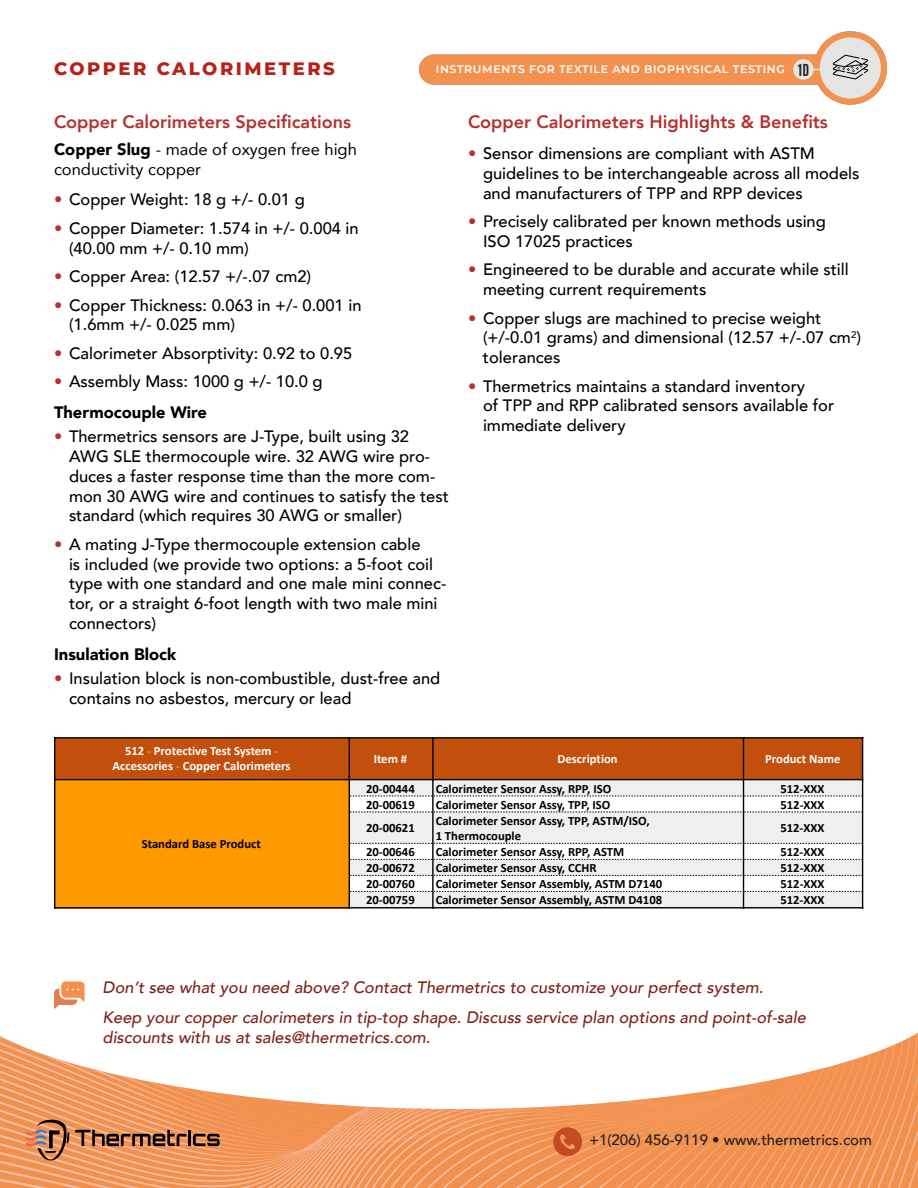
<style>
.page{position:relative;width:918px;height:1188px;background:#fff}
.page>*{position:absolute;margin:0;border:0;box-sizing:border-box;transform-origin:0 0}
.Paragraph__Spec_Title{font:800 18px "Avenir";color:#b5302e}
.t1{font:800 18px "Montserrat";letter-spacing:.14em;color:#b82117}
.t2{font:500 16.5px/19.8px "Avenir";color:#000}
.CTA{font:italic 500 16.5px/19.8px "Avenir";color:#802117}
.Paragraph__Spec_blurb{font:16.5px/19.8px "Avenir";color:#000}
.Paragraph__Spec_blurb-2{font:900 16.5px "Avenir";color:#000}
.t3{font:500 15px "Avenir";color:#231f20}
.t4{font:700 12.75px/15.5px "Calibri";color:#000}
.t5{font:700 12.75px/15.5px "Calibri";color:#fff;text-align:center}
.t6{font:600 10.95px "Montserrat";letter-spacing:.06em;color:#fff}
.s1{font-family:"Antonio";font-weight:700;font-size:13.8px;color:#231f20}
.s2{font-weight:900}
.s3{color:#b5302e}
.s4{color:#f90}
</style>
<div class="page">
<img style="left:0;top:1033px;width:918px;height:155px">
<svg style="left:25px;top:1120px;width:44px;height:41px;background:#bc7a55"></svg>
<svg style="left:75px;top:1130px;width:145px;height:16px;background:#925d3b"></svg>
<div style="left:419px;top:55px;width:430px;height:30px;background:#f3914e;border-radius:15px"></div>
<div style="left:814px;top:31px;width:73px;height:74px;background:#f3914e;border-radius:50%"></div>
<div style="left:820px;top:37px;width:61px;height:62px;background:#e5e5e4;border-radius:50%"></div>
<svg style="left:814px;top:65px;width:7px;height:11px"></svg>
<div style="left:793px;top:59px;width:21px;height:21px;background:#e5e5e4;border-radius:50%"></div>
<svg style="left:833px;top:54px;width:35px;height:26px"></svg>
<div style="left:55px;top:738px;width:808px;height:42px;background:#c34f0c"></div>
<div style="left:55px;top:780px;width:295px;height:128px;background:#f90"></div>
<div style="left:349px;top:780px;width:514px;height:16px;background:#efefef"></div>
<div style="left:349px;top:812px;width:514px;height:32px;background:#efefef"></div>
<div style="left:349px;top:859px;width:514px;height:17px;background:#efefef"></div>
<div style="left:349px;top:891px;width:514px;height:17px;background:#efefef"></div>
<hr style="left:54px;top:737px;width:1px;height:171px;background:#000">
<hr style="left:349px;top:737px;width:1px;height:171px;background:#000">
<hr style="left:432px;top:737px;width:2px;height:171px;background:#000">
<hr style="left:743px;top:737px;width:1px;height:171px;background:#000">
<hr style="left:54px;top:737px;width:809px;height:2px;background:#000">
<hr style="left:54px;top:779px;width:809px;height:1px;background:#000">
<hr style="left:54px;top:907px;width:809px;height:1px;background:#000">
<hr style="left:862px;top:737px;width:1px;height:171px;background:#000">
<svg style="left:350px;top:796px;width:512px;height:1px"></svg>
<svg style="left:350px;top:812px;width:512px;height:1px"></svg>
<svg style="left:350px;top:843px;width:512px;height:1px"></svg>
<svg style="left:350px;top:859px;width:512px;height:1px"></svg>
<svg style="left:350px;top:875px;width:512px;height:1px"></svg>
<svg style="left:350px;top:891px;width:512px;height:1px"></svg>
<svg style="left:553px;top:1127px;width:29px;height:29px"></svg>
<svg style="left:54px;top:981px;width:31px;height:28px"></svg>
<p class="t1" style="left:54px;top:55px;width:282px">COPPER CALORIMETERS</p>
<p class="t6" style="left:436px;top:62px;width:375px">INSTRUMENTS FOR TEXTILE AND BIOPHYSICAL TESTING <span class="s1">1D</span></p>
<p class="Paragraph__Spec_Title" style="left:54px;top:108px;width:299px">Copper Calorimeters Specifications</p>
<p class="Paragraph__Spec_blurb" style="left:54px;top:139px;width:304px"><span class="s2">Copper Slug</span> - made of oxygen free high conductivity copper</p>
<p class="t2" style="left:54px;top:189px;width:252px"><span class="s3">•</span> Copper Weight: 18 g +/- 0.01 g</p>
<p class="t2" style="left:69px;top:217px;width:291px;text-indent:-15px"><span class="s3">•</span> Copper Diameter: 1.574 in +/- 0.004 in (40.00 mm +/- 0.10 mm)</p>
<p class="t2" style="left:54px;top:266px;width:259px"><span class="s3">•</span> Copper Area: (12.57 +/-.07 cm2)</p>
<p class="t2" style="left:69px;top:294px;width:294px;text-indent:-15px"><span class="s3">•</span> Copper Thickness: 0.063 in +/- 0.001 in (1.6mm +/- 0.025 mm)</p>
<p class="t2" style="left:54px;top:342px;width:300px"><span class="s3">•</span> Calorimeter Absorptivity: 0.92 to 0.95</p>
<p class="t2" style="left:54px;top:371px;width:270px"><span class="s3">•</span> Assembly Mass: 1000 g +/- 10.0 g</p>
<p class="Paragraph__Spec_blurb-2" style="left:54px;top:398px;width:155px">Thermocouple Wire</p>
<p class="t2" style="left:69px;top:426px;width:381px;text-indent:-15px"><span class="s3">•</span> Thermetrics sensors are J-Type, built using 32<br>AWG SLE thermocouple wire. 32 AWG wire pro&shy;duces a faster response time than the more com&shy;mon 30 AWG wire and continues to satisfy the test standard (which requires 30 AWG or smaller)</p>
<p class="t2" style="left:69px;top:533px;width:379px;text-indent:-15px"><span class="s3">•</span> A mating J-Type thermocouple extension cable<br>is included (we provide two options: a 5-foot coil type with one standard and one male mini connec&shy;tor, or a straight 6-foot length with two male mini connectors)</p>
<p class="Paragraph__Spec_blurb-2" style="left:54px;top:640px;width:124px">Insulation Block</p>
<p class="t2" style="left:69px;top:667px;width:373px;text-indent:-15px"><span class="s3">•</span> Insulation block is non-combustible, dust-free and contains no asbestos, mercury or lead</p>
<p class="Paragraph__Spec_Title" style="left:468px;top:108px;width:361px">Copper Calorimeters Highlights &amp; Benefits</p>
<p class="t2" style="left:483px;top:142px;width:378px;text-indent:-15px"><span class="s3">•</span> Sensor dimensions are compliant with ASTM guidelines to be interchangeable across all models and manufacturers of TPP and RPP devices</p>
<p class="t2" style="left:483px;top:211px;width:344px;text-indent:-15px"><span class="s3">•</span> Precisely calibrated per known methods using<br>ISO 17025 practices</p>
<p class="t2" style="left:483px;top:259px;width:367px;text-indent:-15px"><span class="s3">•</span> Engineered to be durable and accurate while still meeting current requirements</p>
<p class="t2" style="left:483px;top:307px;width:379px;text-indent:-15px"><span class="s3">•</span> Copper slugs are machined to precise weight (+/-0.01 grams) and dimensional (12.57 +/-.07 cm<sup>2</sup>) tolerances</p>
<p class="t2" style="left:483px;top:375px;width:353px;text-indent:-15px"><span class="s3">•</span> Thermetrics maintains a standard inventory<br>of TPP and RPP calibrated sensors available for immediate delivery</p>
<p class="t5" style="left:113px;top:743px;width:180px">512 <span class="s4">-</span> Protective Test System <span class="s4">-<br></span>Accessories <span class="s4">-</span> Copper Calorimeters</p>
<p class="t5" style="left:374px;top:751px;width:35px">Item #</p>
<p class="t5" style="left:558px;top:751px;width:62px">Description</p>
<p class="t5" style="left:765px;top:751px;width:77px">Product Name</p>
<p class="t4" style="left:142px;top:836px;width:121px">Standard Base Product</p>
<p class="t4" style="left:366px;top:781px;width:50px">20-00444</p>
<p class="t4" style="left:436px;top:781px;width:177px">Calorimeter Sensor Assy, RPP, ISO</p>
<p class="t4" style="left:780px;top:781px;width:46px">512-XXX</p>
<p class="t4" style="left:366px;top:797px;width:50px">20-00619</p>
<p class="t4" style="left:436px;top:797px;width:176px">Calorimeter Sensor Assy, TPP, ISO</p>
<p class="t4" style="left:780px;top:797px;width:46px">512-XXX</p>
<p class="t4" style="left:366px;top:820px;width:50px">20-00621</p>
<p class="t4" style="left:436px;top:813px;width:216px">Calorimeter Sensor Assy, TPP, ASTM/ISO,<br>1 Thermocouple</p>
<p class="t4" style="left:780px;top:820px;width:46px">512-XXX</p>
<p class="t4" style="left:366px;top:844px;width:50px">20-00646</p>
<p class="t4" style="left:436px;top:844px;width:190px">Calorimeter Sensor Assy, RPP, ASTM</p>
<p class="t4" style="left:780px;top:844px;width:46px">512-XXX</p>
<p class="t4" style="left:366px;top:860px;width:50px">20-00672</p>
<p class="t4" style="left:436px;top:860px;width:162px">Calorimeter Sensor Assy, CCHR</p>
<p class="t4" style="left:780px;top:860px;width:46px">512-XXX</p>
<p class="t4" style="left:366px;top:876px;width:50px">20-00760</p>
<p class="t4" style="left:436px;top:876px;width:228px">Calorimeter Sensor Assembly, ASTM D7140</p>
<p class="t4" style="left:780px;top:876px;width:46px">512-XXX</p>
<p class="t4" style="left:366px;top:892px;width:50px">20-00759</p>
<p class="t4" style="left:436px;top:892px;width:228px">Calorimeter Sensor Assembly, ASTM D4108</p>
<p class="t4" style="left:780px;top:892px;width:46px">512-XXX</p>
<p class="CTA" style="left:103px;top:978px;width:662px">Don’t see what you need above? Contact Thermetrics to customize your perfect system.</p>
<p class="CTA" style="left:103px;top:1008px;width:705px">Keep your copper calorimeters in tip-top shape. Discuss service plan options and point-of-sale discounts with us at sales@thermetrics.com.</p>
<p class="t3" style="left:589px;top:1127px;width:284px">+1(206) 456-9119 • www.thermetrics.com</p>
</div>
